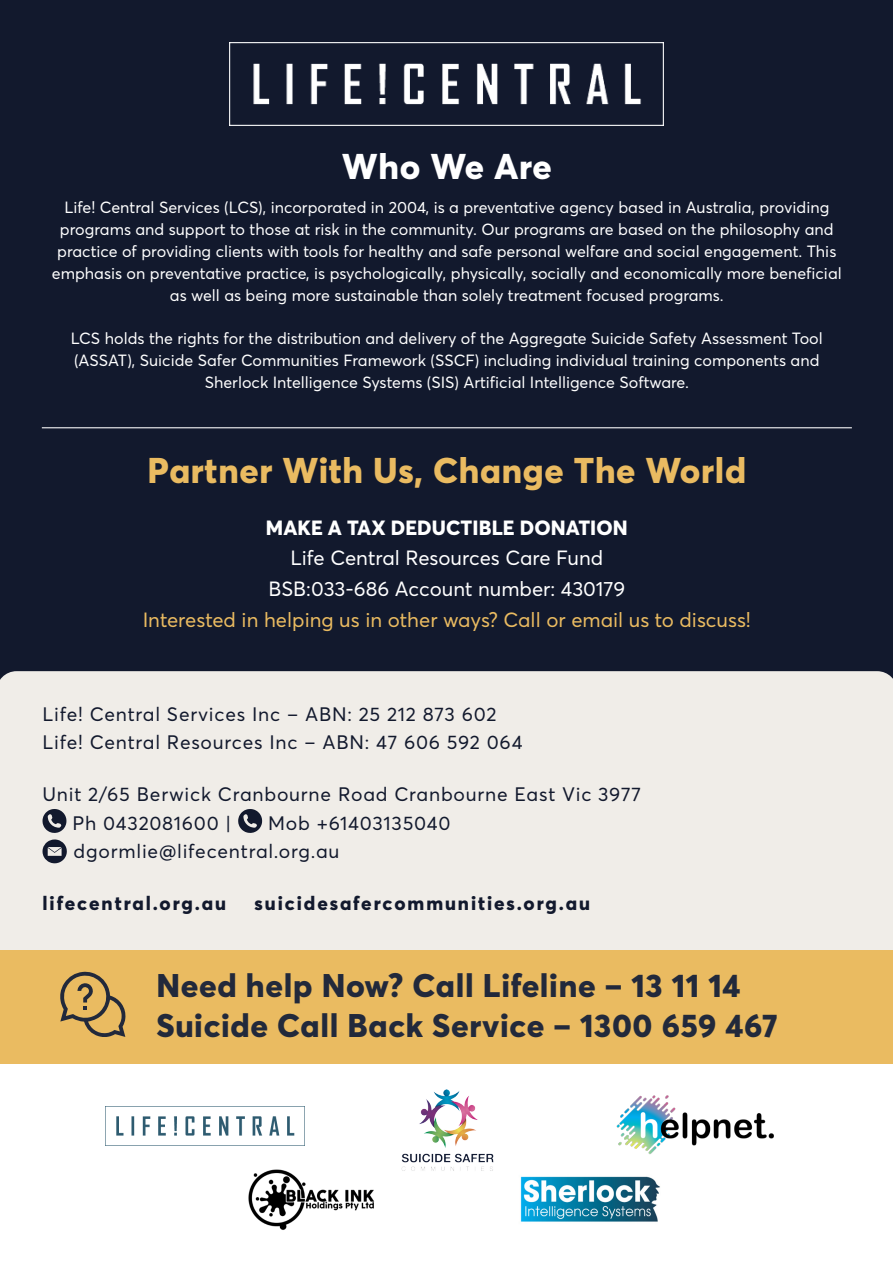
<style>
.page{position:relative;width:893px;height:1263px;background:#12192d}
.page>*{position:absolute;margin:0;border:0;box-sizing:border-box;transform-origin:0 0}
.t1{font:800 35.25px "Averta";letter-spacing:.02em;color:#eabb61}
.t2{font:800 35.25px "Averta";letter-spacing:.02em;color:#fff}
.t3{font:800 32.25px/39.3px "Averta";letter-spacing:.02em;color:#22293b}
.t4{font:20.4px/30.8px "Averta";color:#fff;text-align:center}
.t5{font:19.2px/28.2px "Averta";letter-spacing:.04em;color:#12192d}
.t6{font:800 19.2px "Averta";letter-spacing:.1em;color:#12192d}
.t7{font:16.05px/21.9px "Averta";color:#fff;text-align:center}
.s1{font-weight:800}
.s2{color:#eabb61}
</style>
<div class="page">
<div style="left:0;top:671px;width:893px;height:279px;background:#f0ede8"></div>
<div style="left:0;top:950px;width:893px;height:313px;background:#eabb61"></div>
<div style="left:0;top:1064px;width:893px;height:199px;background:#fff"></div>
<svg style="left:42px;top:809px;width:24px;height:24px"></svg>
<svg style="left:238px;top:809px;width:24px;height:24px"></svg>
<svg style="left:43px;top:839px;width:24px;height:24px"></svg>
<img style="left:116px;top:1107px;width:189px;height:38px">
<img style="left:401px;top:1089px;width:93px;height:82px">
<img style="left:616px;top:1095px;width:158px;height:59px">
<img style="left:520px;top:1176px;width:140px;height:46px">
<img style="left:248px;top:1169px;width:127px;height:61px">
<img style="left:230px;top:42px;width:434px;height:83px">
<hr style="left:42px;top:427px;width:810px;height:1px;background:#fff">
<svg style="left:60px;top:971px;width:66px;height:66px"></svg>
<p class="t2" style="left:342px;top:144px;width:211px">Who We Are</p>
<p class="t7" style="left:52px;top:197px;width:791px">Life! Central Services (LCS), incorporated in 2004, is a preventative agency based in Australia, providing programs and support to those at risk in the community. Our programs are based on the philosophy and practice of providing clients with tools for healthy and safe personal welfare and social engagement. This emphasis on preventative practice, is psychologically, physically, socially and economically more beneficial as well as being more sustainable than solely treatment focused programs.</p>
<p class="t7" style="left:71px;top:328px;width:754px">LCS holds the rights for the distribution and delivery of the Aggregate Suicide Safety Assessment Tool (ASSAT), Suicide Safer Communities Framework (SSCF) including individual training components and<br>Sherlock Intelligence Systems (SIS) Artificial Intelligence Software.</p>
<p class="t1" style="left:147px;top:447px;width:600px">Partner With Us, Change The World</p>
<p class="t4" style="left:143px;top:512px;width:610px"><span class="s1">MAKE A TAX DEDUCTIBLE DONATION<br></span>Life Central Resources Care Fund<br>BSB:033-686 Account number: 430179<br><span class="s2">Interested in helping us in other ways? Call or email us to discuss!</span></p>
<p class="t5" style="left:43px;top:700px;width:482px">Life! Central Services Inc – ABN: 25 212 873 602<br>Life! Central Resources Inc – ABN: 47 606 592 064</p>
<p class="t5" style="left:73px;top:780px;width:570px;text-indent:-30px">Unit 2/65 Berwick Cranbourne Road Cranbourne East Vic 3977<br>Ph 0432081600 |</p>
<p class="t5" style="left:74px;top:809px;width:378px;text-indent:195px">Mob +61403135040 dgormlie@lifecentral.org.au</p>
<p class="t6" style="left:43px;top:891px;width:185px">lifecentral.org.au</p>
<p class="t6" style="left:255px;top:891px;width:337px">suicidesafercommunities.org.au</p>
<p class="t3" style="left:156px;top:966px;width:623px">Need help Now? Call Lifeline – 13 11 14<br>Suicide Call Back Service – 1300 659 467</p>
</div>
